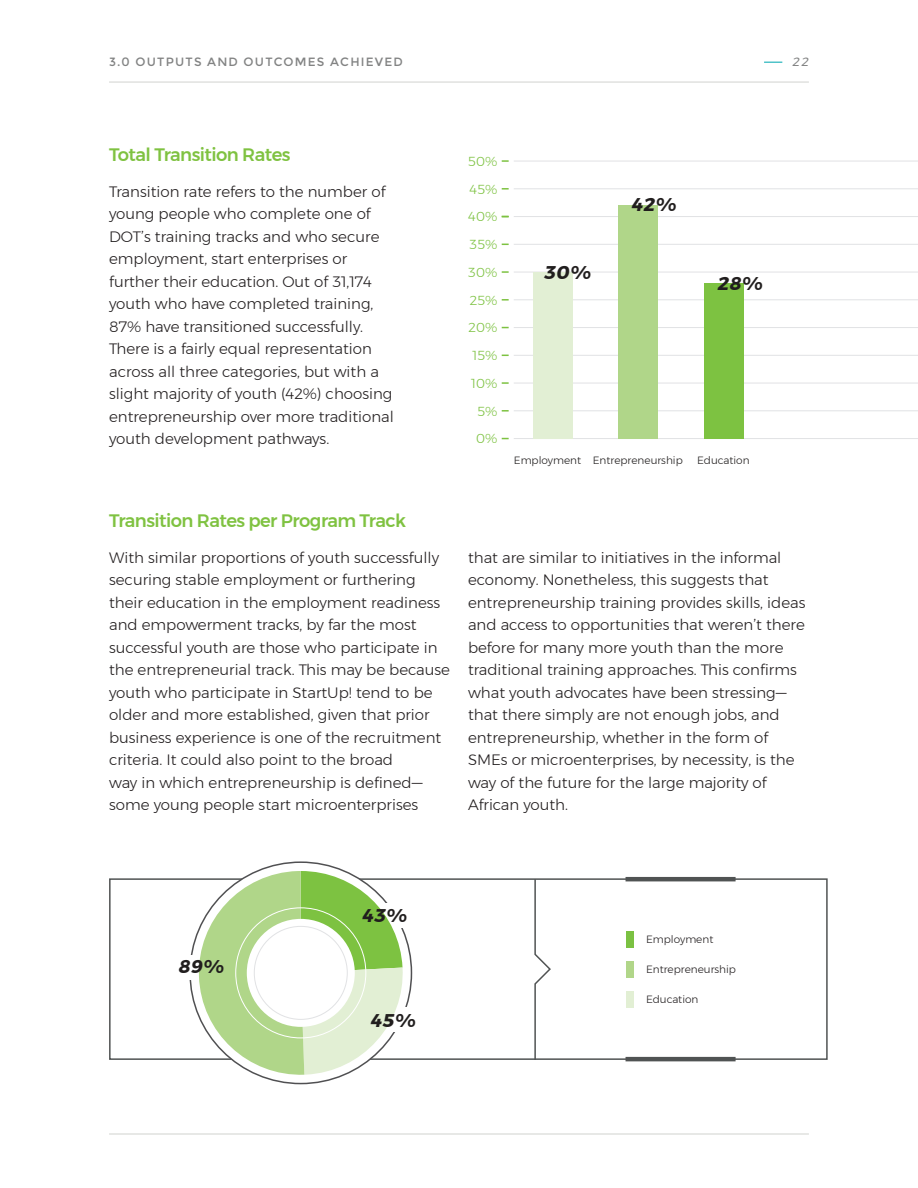
<style>
.page{position:relative;width:918px;height:1188px;background:#fff}
.page>*{position:absolute;margin:0;border:0;box-sizing:border-box;transform-origin:0 0}
.t1{font:italic 700 18.45px "Montserrat";color:#211e1e}
.t2{font:500 18px "Montserrat";letter-spacing:-.03em;color:#7fc241}
.t3{font:300 15px/22.5px "Montserrat";color:#231f20}
.t4{font:300 13.05px "Montserrat";color:#7dc241}
.t5{font:12px "Montserrat";letter-spacing:.1em;color:#828383}
.t6{font:italic 12px "Montserrat";color:#828383}
.t7{font:300 10.5px "Montserrat";color:#211e1e}
.t8{font:300 10.5px "Montserrat";color:#231f20}
</style>
<div class="page">
<div style="left:109px;top:878px;width:719px;height:182px;border:2px solid #505353"></div>
<svg style="left:764px;top:62px;width:18px;height:1px"></svg>
<hr style="left:109px;top:81px;width:700px;height:2px;background:#e0e1df">
<hr style="left:109px;top:1133px;width:700px;height:2px;background:#e0e1df">
<svg style="left:502px;top:382px;width:7px;height:2px"></svg>
<svg style="left:502px;top:410px;width:7px;height:2px"></svg>
<svg style="left:502px;top:299px;width:7px;height:2px"></svg>
<svg style="left:502px;top:271px;width:7px;height:2px"></svg>
<svg style="left:502px;top:188px;width:7px;height:2px"></svg>
<hr style="left:514px;top:438px;width:404px;height:1px;background:#e1e2e4">
<hr style="left:514px;top:383px;width:404px;height:1px;background:#e1e2e4">
<hr style="left:514px;top:411px;width:404px;height:1px;background:#e1e2e4">
<hr style="left:514px;top:355px;width:404px;height:1px;background:#e1e2e4">
<hr style="left:514px;top:300px;width:404px;height:1px;background:#e1e2e4">
<hr style="left:514px;top:244px;width:404px;height:1px;background:#e1e2e4">
<hr style="left:514px;top:189px;width:404px;height:1px;background:#e1e2e4">
<hr style="left:514px;top:327px;width:404px;height:1px;background:#e1e2e4">
<hr style="left:514px;top:272px;width:404px;height:1px;background:#e1e2e4">
<hr style="left:514px;top:216px;width:404px;height:1px;background:#e1e2e4">
<hr style="left:514px;top:161px;width:404px;height:1px;background:#e1e2e4">
<svg style="left:502px;top:160px;width:7px;height:2px"></svg>
<div style="left:533px;top:272px;width:40px;height:167px;background:#e2efd4"></div>
<div style="left:618px;top:205px;width:40px;height:234px;background:#b0d689"></div>
<div style="left:704px;top:283px;width:40px;height:156px;background:#7dc241"></div>
<svg style="left:190px;top:862px;width:221px;height:222px"></svg>
<div style="left:178px;top:955px;width:32px;height:24px;background:#fff"></div>
<div style="left:384px;top:1007px;width:32px;height:25px;background:#fff"></div>
<svg style="left:197px;top:871px;width:208px;height:206px"></svg>
<div style="left:626px;top:931px;width:8px;height:16px;background:#7bc142"></div>
<div style="left:626px;top:961px;width:8px;height:16px;background:#b1d689"></div>
<div style="left:626px;top:991px;width:8px;height:16px;background:#e2efd4"></div>
<svg style="left:534px;top:878px;width:18px;height:182px"></svg>
<hr style="left:626px;top:1057px;width:110px;height:4px;background:#505353">
<hr style="left:626px;top:877px;width:110px;height:4px;background:#505353">
<p class="t5" style="left:109px;top:54px;width:295px">3.0 OUTPUTS AND OUTCOMES ACHIEVED</p>
<p class="t6" style="left:793px;top:52px;width:18px">22</p>
<p class="t2" style="left:109px;top:140px;width:183px">Total Transition Rates</p>
<p class="t3" style="left:109px;top:180px;width:286px">Transition rate refers to the number of young people who complete one of DOT’s training tracks and who secure employment, start enterprises or further their education. Out of 31,174 youth who have completed training, 87% have transitioned successfully.<br>There is a fairly equal representation across all three categories, but with a slight majority of youth (42%) choosing entrepreneurship over more traditional youth development pathways.</p>
<p class="t4" style="left:468px;top:151px;width:31px">50%</p>
<p class="t4" style="left:470px;top:179px;width:29px">45%</p>
<p class="t4" style="left:468px;top:207px;width:31px">40%</p>
<p class="t4" style="left:470px;top:235px;width:29px">35%</p>
<p class="t4" style="left:468px;top:262px;width:31px">30%</p>
<p class="t4" style="left:470px;top:290px;width:29px">25%</p>
<p class="t4" style="left:468px;top:318px;width:30px">20%</p>
<p class="t4" style="left:472px;top:346px;width:26px">15%</p>
<p class="t4" style="left:471px;top:374px;width:28px">10%</p>
<p class="t4" style="left:477px;top:401px;width:22px">5%</p>
<p class="t4" style="left:476px;top:429px;width:23px">0%</p>
<p class="t1" style="left:544px;top:258px;width:49px">30%</p>
<p class="t1" style="left:632px;top:190px;width:47px">42%</p>
<p class="t1" style="left:718px;top:268px;width:47px">28%</p>
<p class="t7" style="left:514px;top:452px;width:170px">Employment Entrepreneurship</p>
<p class="t7" style="left:697px;top:452px;width:54px">Education</p>
<p class="t2" style="left:109px;top:506px;width:298px">Transition Rates per Program Track</p>
<p class="t3" style="left:109px;top:546px;width:342px">With similar proportions of youth successfully securing stable employment or furthering their education in the employment readiness and empowerment tracks, by far the most successful youth are those who participate in the entrepreneurial track. This may be because youth who participate in StartUp! tend to be older and more established, given that prior business experience is one of the recruitment criteria. It could also point to the broad<br>way in which entrepreneurship is defined— some young people start microenterprises</p>
<p class="t3" style="left:468px;top:546px;width:339px">that are similar to initiatives in the informal economy. Nonetheless, this suggests that entrepreneurship training provides skills, ideas and access to opportunities that weren’t there before for many more youth than the more traditional training approaches. This confirms what youth advocates have been stressing— that there simply are not enough jobs, and entrepreneurship, whether in the form of SMEs or microenterprises, by necessity, is the way of the future for the large majority of African youth.</p>
<p class="t1" style="left:178px;top:952px;width:47px">89%</p>
<p class="t1" style="left:362px;top:901px;width:47px">43%</p>
<p class="t1" style="left:370px;top:1006px;width:47px">45%</p>
<p class="t8" style="left:646px;top:931px;width:69px">Employment</p>
<p class="t8" style="left:646px;top:961px;width:92px">Entrepreneurship</p>
<p class="t8" style="left:646px;top:991px;width:54px">Education</p>
</div>
